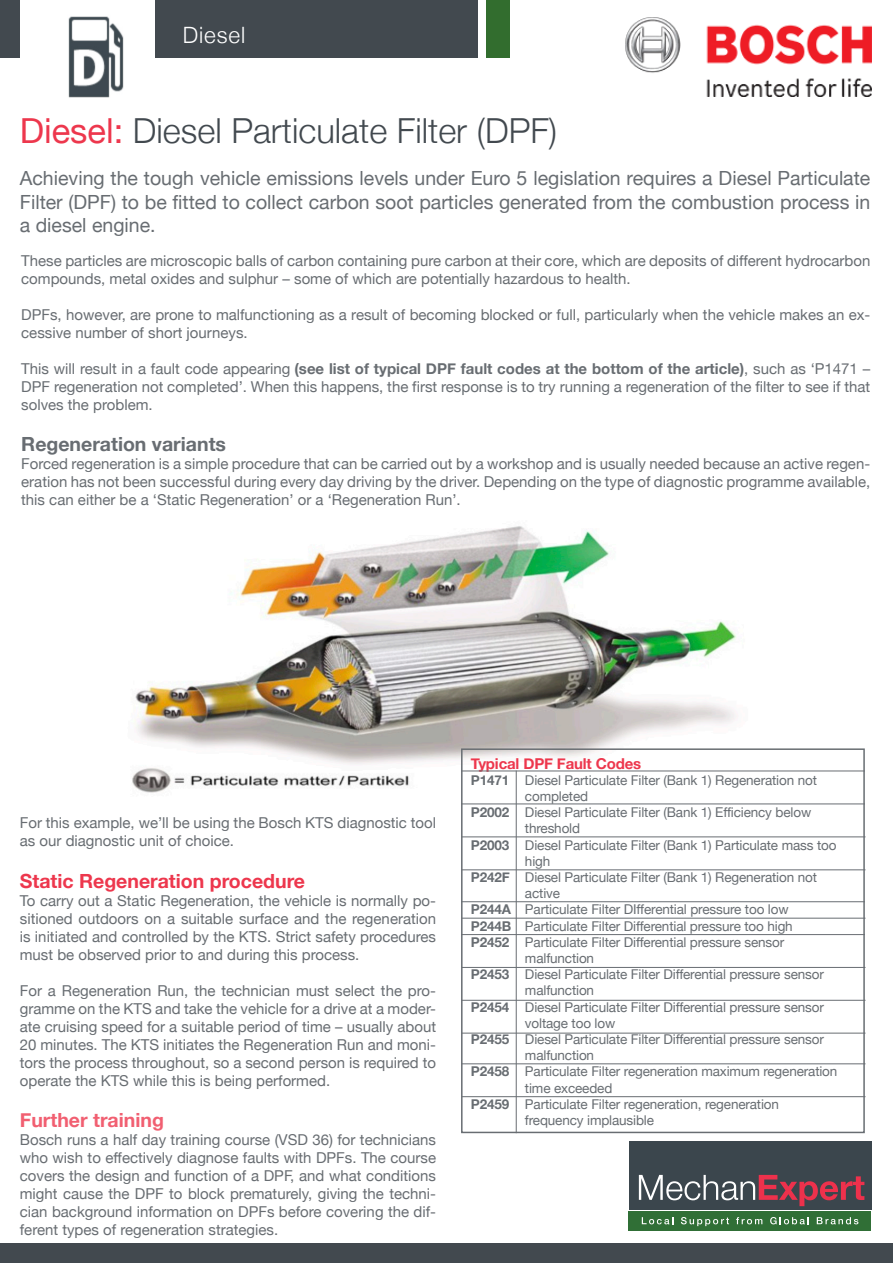
<style>
.page{position:relative;width:893px;height:1263px;background:#fff}
.page>*{position:absolute;margin:0;border:0;box-sizing:border-box;transform-origin:0 0}
.t1{font:300 34.5px "Helvetica Neue";color:#42494f}
.t2{font:300 22.5px "Helvetica Neue";letter-spacing:.04em;color:#fff}
.text{font:19.5px/23.4px "Helvetica Neue";color:#686d72;text-align:justify}
.Headings{font:700 19.5px "Helvetica Neue";color:#ed374d}
.Headings-2{font:700 19.5px "Helvetica Neue";color:#686d72}
.Headings-3{font:700 19.5px "Helvetica Neue";color:#f15f71}
.Headings-4{font:15px/18px "Helvetica Neue";color:#686d72;text-align:justify}
.Headings-5{font:700 15px "Helvetica Neue";letter-spacing:-.01em;color:#ed374d}
.Headings-6{font:13.5px/16.2px "Helvetica Neue";letter-spacing:-.01em;color:#686d72}
.s1{font-weight:400;color:#ed374d}
.s2{font-weight:700}
</style>
<div class="page">
<div style="left:0;top:0;width:478px;height:57px;background:#42494f"></div>
<div style="left:20px;top:0;width:135px;height:88px;background:#fff"></div>
<div style="left:629px;top:1141px;width:243px;height:68px;background:#3b464d"></div>
<div style="left:629px;top:1211px;width:242px;height:20px;background:#306f36"></div>
<svg style="left:639px;top:1174px;width:225px;height:32px"></svg>
<svg style="left:642px;top:1217px;width:31px;height:7px"></svg>
<svg style="left:681px;top:1217px;width:48px;height:9px"></svg>
<svg style="left:736px;top:1217px;width:26px;height:7px"></svg>
<svg style="left:770px;top:1217px;width:39px;height:7px"></svg>
<svg style="left:817px;top:1217px;width:41px;height:7px"></svg>
<div style="left:486px;top:0;width:23px;height:57px;background:#326d2e"></div>
<div style="left:0;top:1244px;width:893px;height:19px;background:#42494f"></div>
<img style="left:68px;top:16px;width:56px;height:82px">
<img style="left:626px;top:18px;width:246px;height:79px">
<img style="left:132px;top:526px;width:649px;height:288px">
<div style="left:461px;top:748px;width:404px;height:385px;border:2px solid #686d72"></div>
<hr style="left:461px;top:771px;width:404px;height:1px;background:#686d72">
<hr style="left:516px;top:771px;width:1px;height:362px;background:#686d72">
<hr style="left:461px;top:803px;width:404px;height:1px;background:#686d72">
<hr style="left:462px;top:836px;width:403px;height:1px;background:#686d72">
<hr style="left:462px;top:869px;width:403px;height:1px;background:#686d72">
<hr style="left:461px;top:901px;width:404px;height:1px;background:#686d72">
<hr style="left:462px;top:918px;width:403px;height:1px;background:#686d72">
<hr style="left:461px;top:934px;width:404px;height:1px;background:#686d72">
<hr style="left:462px;top:967px;width:403px;height:1px;background:#686d72">
<hr style="left:462px;top:1000px;width:403px;height:1px;background:#686d72">
<hr style="left:462px;top:1033px;width:403px;height:1px;background:#686d72">
<hr style="left:462px;top:1063px;width:403px;height:1px;background:#686d72">
<hr style="left:462px;top:1096px;width:403px;height:1px;background:#686d72">
<h2 class="t2" style="left:183px;top:17px;width:64px">Diesel</h2>
<p class="t1" style="left:20px;top:103px;width:539px"><span class="s1">Diesel:</span> Diesel Particulate Filter (DPF)</p>
<p class="text" style="left:20px;top:168px;width:852px">Achieving the tough vehicle emissions levels under Euro 5 legislation requires a Diesel Particulate Filter (DPF) to be fitted to collect carbon soot particles generated from the combustion process in a diesel engine.</p>
<p class="Headings-4" style="left:21px;top:252px;width:851px">These particles are microscopic balls of carbon containing pure carbon at their core, which are deposits of different hydrocarbon compounds, metal oxides and sulphur – some of which are potentially hazardous to health.</p>
<p class="Headings-4" style="left:21px;top:306px;width:850px">DPFs, however, are prone to malfunctioning as a result of becoming blocked or full, particularly when the vehicle makes an ex&shy;cessive number of short journeys.</p>
<p class="Headings-4" style="left:21px;top:360px;width:850px">This will result in a fault code appearing <span class="s2">(see list of typical DPF fault codes at the bottom of the article)</span>, such as ‘P1471 – DPF regeneration not completed’. When this happens, the first response is to try running a regeneration of the filter to see if that solves the problem.</p>
<p class="Headings-2" style="left:21px;top:429px;width:206px">Regeneration variants</p>
<p class="Headings-4" style="left:21px;top:456px;width:850px">Forced regeneration is a simple procedure that can be carried out by a workshop and is usually needed because an active regen&shy;eration has not been successful during every day driving by the driver. Depending on the type of diagnostic programme available, this can either be a ‘Static Regeneration’ or a ‘Regeneration Run’.</p>
<p class="Headings-4" style="left:20px;top:815px;width:418px">For this example, we’ll be using the Bosch KTS diagnostic tool as our diagnostic unit of choice.</p>
<p class="Headings" style="left:20px;top:865px;width:287px">Static Regeneration procedure</p>
<p class="Headings-4" style="left:20px;top:892px;width:418px">To carry out a Static Regeneration, the vehicle is normally po&shy;sitioned outdoors on a suitable surface and the regeneration is initiated and controlled by the KTS. Strict safety procedures must be observed prior to and during this process.</p>
<p class="Headings-4" style="left:20px;top:982px;width:418px">For a Regeneration Run, the technician must select the pro&shy;gramme on the KTS and take the vehicle for a drive at a moder&shy;ate cruising speed for a suitable period of time – usually about 20 minutes. The KTS initiates the Regeneration Run and moni&shy;tors the process throughout, so a second person is required to operate the KTS while this is being performed.</p>
<p class="Headings-3" style="left:20px;top:1105px;width:146px">Further training</p>
<p class="Headings-4" style="left:20px;top:1132px;width:418px">Bosch runs a half day training course (VSD 36) for technicians who wish to effectively diagnose faults with DPFs. The course covers the design and function of a DPF, and what conditions might cause the DPF to block prematurely, giving the techni&shy;cian background information on DPFs before covering the dif&shy;ferent types of regeneration strategies.</p>
<p class="Headings-5" style="left:471px;top:751px;width:172px">Typical DPF Fault Codes</p>
<p class="Headings-6" style="left:525px;top:773px;width:294px;text-indent:-54px"><span class="s2">P1471</span> Diesel Particulate Filter (Bank 1) Regeneration not completed</p>
<p class="Headings-6" style="left:525px;top:805px;width:288px;text-indent:-54px"><span class="s2">P2002</span> Diesel Particulate Filter (Bank 1) Efficiency below threshold</p>
<p class="Headings-6" style="left:525px;top:837px;width:313px;text-indent:-54px"><span class="s2">P2003</span> Diesel Particulate Filter (Bank 1) Particulate mass too high</p>
<p class="Headings-6" style="left:525px;top:870px;width:294px;text-indent:-54px"><span class="s2">P242F</span> Diesel Particulate Filter (Bank 1) Regeneration not active</p>
<p class="Headings-6" style="left:471px;top:902px;width:319px"><span class="s2">P244A</span> Particulate Filter DIfferential pressure too low</p>
<p class="Headings-6" style="left:471px;top:918px;width:323px"><span class="s2">P244B</span> Particulate Filter Differential pressure too high</p>
<p class="Headings-6" style="left:471px;top:935px;width:315px"><span class="s2">P2452</span> Particulate Filter Differential pressure sensor</p>
<p class="Headings-6" style="left:525px;top:951px;width:71px">malfunction</p>
<p class="Headings-6" style="left:525px;top:967px;width:300px;text-indent:-54px"><span class="s2">P2453</span> Diesel Particulate Filter Differential pressure sensor malfunction</p>
<p class="Headings-6" style="left:525px;top:999px;width:300px;text-indent:-54px"><span class="s2">P2454</span> Diesel Particulate Filter Differential pressure sensor voltage too low</p>
<p class="Headings-6" style="left:525px;top:1032px;width:300px;text-indent:-54px"><span class="s2">P2455</span> Diesel Particulate Filter Differential pressure sensor malfunction</p>
<p class="Headings-6" style="left:525px;top:1064px;width:314px;text-indent:-54px"><span class="s2">P2458</span> Particulate Filter regeneration maximum regeneration time exceeded</p>
<p class="Headings-6" style="left:471px;top:1097px;width:310px"><span class="s2">P2459</span> Particulate Filter regeneration, regeneration</p>
<p class="Headings-6" style="left:525px;top:1113px;width:131px">frequency implausible</p>
</div>
